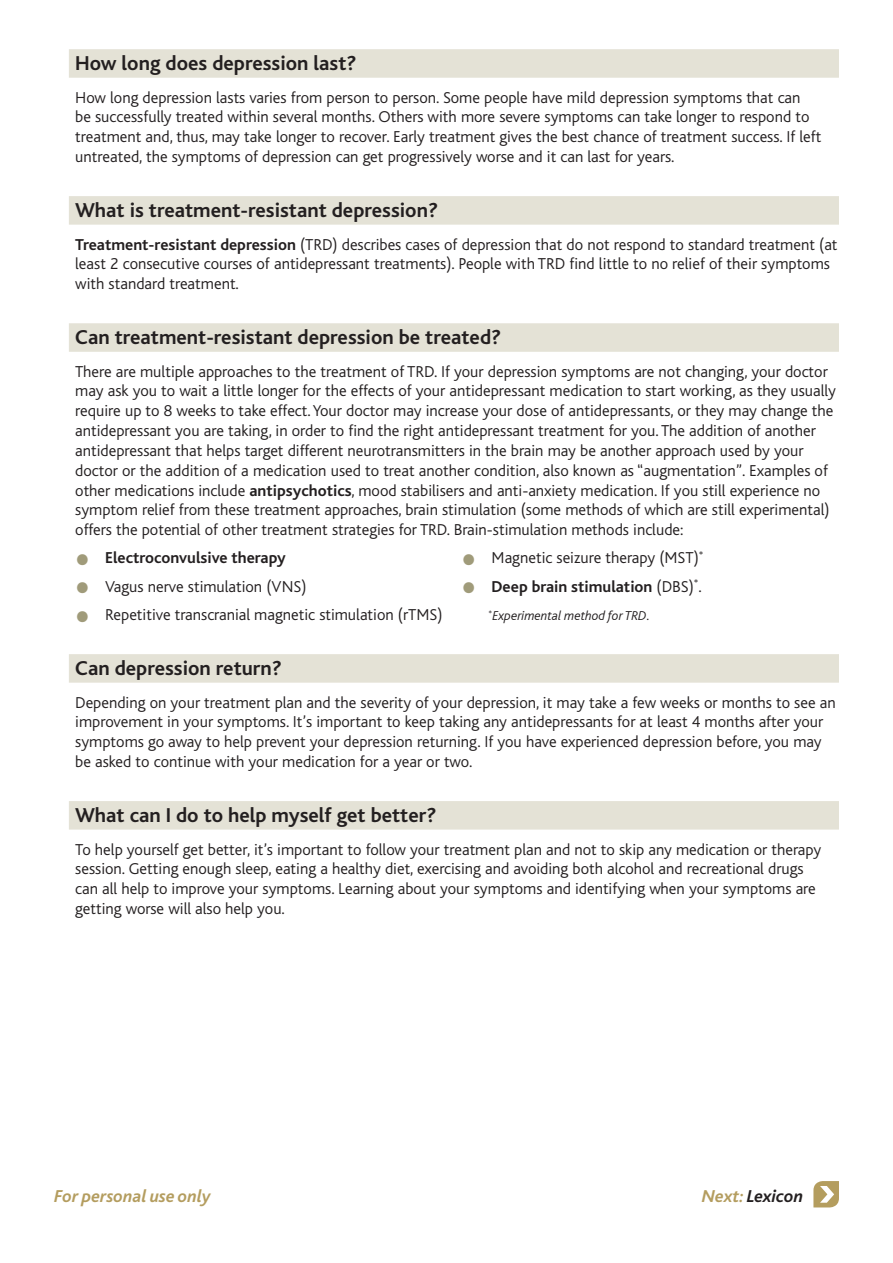
<style>
.page{position:relative;width:893px;height:1263px;background:#fff}
.page>*{position:absolute;margin:0;border:0;box-sizing:border-box;transform-origin:0 0}
.Header_2{font:700 21px "Bliss";color:#231f20}
.t1{font:italic 700 18px "Bliss";color:#b49d5f}
.t2{font:italic 700 18px "Bliss";color:#231f20}
.t3{font:300 16.5px/19.8px "Bliss";color:#231f20}
.t4{font:700 16.5px "Bliss";color:#231f20}
.t5{font:italic 300 13.5px "Bliss";color:#231f20}
.s1{font-weight:700}
.s2{font-size:45px;color:#a09b7a}
.s3{font-weight:700;font-size:45px;color:#a09b7a}
.s4{font-weight:300}
.s5{font-style:normal}
.s6{color:#b49d5f}
</style>
<div class="page">
<div style="left:69px;top:49px;width:770px;height:29px;background:#e4e2d6"></div>
<div style="left:69px;top:196px;width:770px;height:29px;background:#e4e2d6"></div>
<div style="left:69px;top:323px;width:770px;height:29px;background:#e4e2d6"></div>
<div style="left:69px;top:654px;width:770px;height:29px;background:#e4e2d6"></div>
<div style="left:69px;top:801px;width:770px;height:28px;background:#e4e2d6"></div>
<svg style="left:813px;top:1181px;width:26px;height:26px"></svg>
<p class="Header_2" style="left:75px;top:52px;width:283px">How long does depression last?</p>
<p class="t3" style="left:75px;top:88px;width:748px">How long depression lasts varies from person to person. Some people have mild depression symptoms that can<br>be successfully treated within several months. Others with more severe symptoms can take longer to respond to treatment and, thus, may take longer to recover. Early treatment gives the best chance of treatment success. If left untreated, the symptoms of depression can get progressively worse and it can last for years.</p>
<p class="Header_2" style="left:75px;top:199px;width:364px">What is treatment-resistant depression?</p>
<p class="t3" style="left:75px;top:235px;width:764px"><span class="s1">Treatment-resistant depression</span> (TRD) describes cases of depression that do not respond to standard treatment (at least 2 consecutive courses of antidepressant treatments). People with TRD find little to no relief of their symptoms with standard treatment.</p>
<p class="Header_2" style="left:75px;top:326px;width:427px">Can treatment-resistant depression be treated?</p>
<p class="t3" style="left:75px;top:362px;width:762px">There are multiple approaches to the treatment of TRD. If your depression symptoms are not changing, your doctor may ask you to wait a little longer for the effects of your antidepressant medication to start working, as they usually require up to 8 weeks to take effect. Your doctor may increase your dose of antidepressants, or they may change the antidepressant you are taking, in order to find the right antidepressant treatment for you. The addition of another antidepressant that helps target different neurotransmitters in the brain may be another approach used by your doctor or the addition of a medication used to treat another condition, also known as “augmentation”. Examples of other medications include <span class="s1">antipsychotics</span>, mood stabilisers and anti-anxiety medication. If you still experience no symptom relief from these treatment approaches, brain stimulation (some methods of which are still experimental) offers the potential of other treatment strategies for TRD. Brain-stimulation methods include:</p>
<p class="t4" style="left:75px;top:549px;width:212px"><span class="s2">•</span> Electroconvulsive therapy</p>
<p class="t3" style="left:75px;top:577px;width:233px"><span class="s3">•</span> Vagus nerve stimulation (VNS)</p>
<p class="t3" style="left:75px;top:605px;width:369px"><span class="s3">•</span> Repetitive transcranial magnetic stimulation (rTMS)</p>
<p class="t3" style="left:462px;top:548px;width:243px"><span class="s3">•</span> Magnetic seizure therapy (MST)<sup>*</sup></p>
<p class="t4" style="left:462px;top:578px;width:242px"><span class="s2">•</span> Deep brain stimulation <span class="s4">(DBS)</span><sup>*</sup><span class="s4">.</span></p>
<p class="t5" style="left:489px;top:609px;width:162px"><sup>*</sup>Experimental method for TRD<span class="s5">.</span></p>
<p class="Header_2" style="left:75px;top:657px;width:208px">Can depression return?</p>
<p class="t3" style="left:75px;top:692px;width:762px">Depending on your treatment plan and the severity of your depression, it may take a few weeks or months to see an improvement in your symptoms. It’s important to keep taking any antidepressants for at least 4 months after your symptoms go away to help prevent your depression returning. If you have experienced depression before, you may be asked to continue with your medication for a year or two.</p>
<p class="Header_2" style="left:75px;top:804px;width:363px">What can I do to help myself get better?</p>
<p class="t3" style="left:75px;top:839px;width:748px">To help yourself get better, it’s important to follow your treatment plan and not to skip any medication or therapy session. Getting enough sleep, eating a healthy diet, exercising and avoiding both alcohol and recreational drugs can all help to improve your symptoms. Learning about your symptoms and identifying when your symptoms are getting worse will also help you.</p>
<p class="t1" style="left:54px;top:1186px;width:158px">For personal use only</p>
<p class="t2" style="left:702px;top:1186px;width:103px"><span class="s6">Next:</span> Lexicon</p>
</div>
